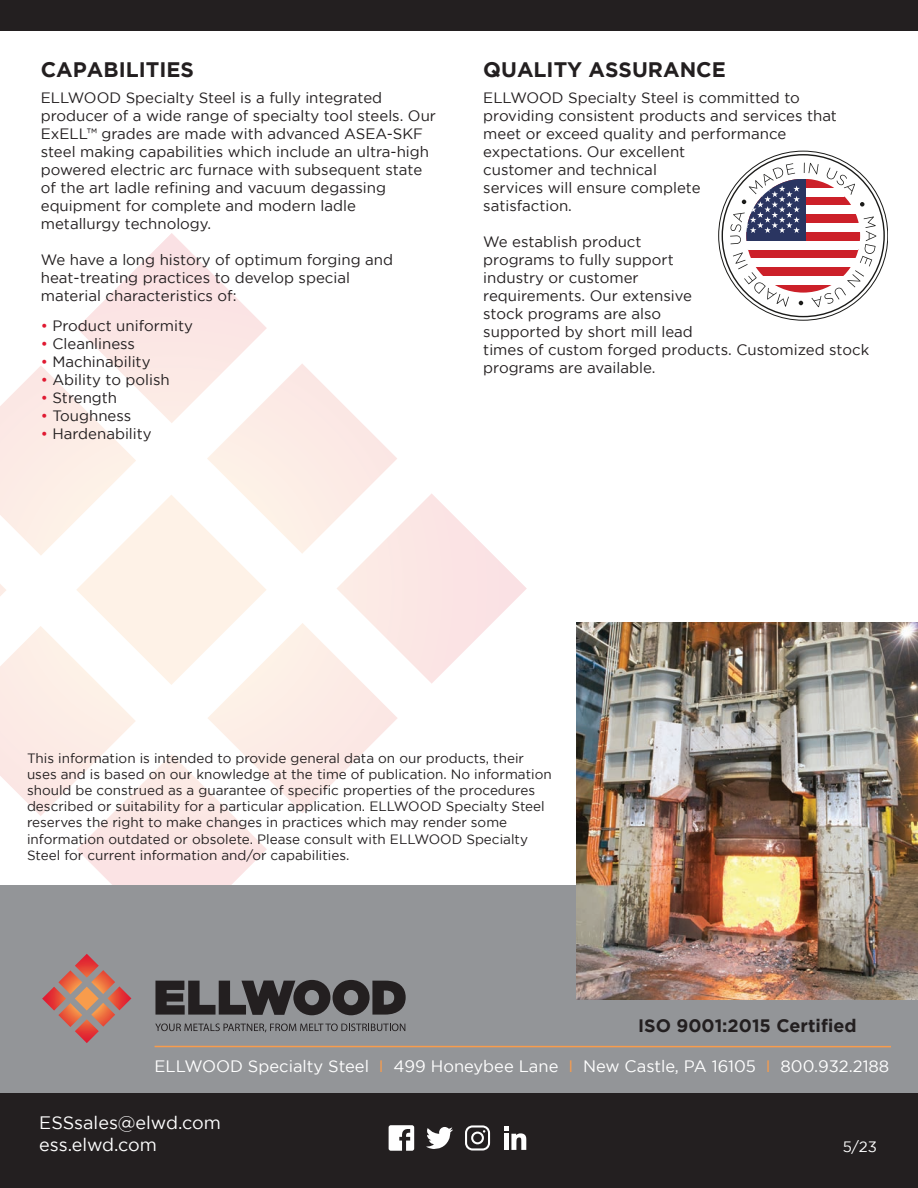
<style>
.page{position:relative;width:918px;height:1188px;background:#fff}
.page>*{position:absolute;margin:0;border:0;box-sizing:border-box;transform-origin:0 0}
.t1{font:700 21px "Gotham";color:#231f20}
.t2{font:18px/21.6px "Gotham";color:#fff}
.t3{font:700 18px "Gotham";color:#231f20}
.t4{font:16.5px "Gotham";color:#fff}
.t5{font:15px/18px "Gotham";color:#231f20}
.t6{font:15px "Gotham";color:#fff}
.t7{font:13.5px/16.2px "Gotham";color:#231f20}
.s1{color:#e01931}
.s2{color:#f89c4c}
</style>
<div class="page">
<svg style="left:0;top:233px;width:527px;height:653px"></svg>
<div style="left:0;top:0;width:918px;height:30px;background:#231f20"></div>
<svg style="left:719px;top:151px;width:169px;height:169px"></svg>
<svg style="left:730px;top:163px;width:146px;height:144px"></svg>
<div style="left:0;top:886px;width:918px;height:301px;background:#939598"></div>
<hr style="left:155px;top:1046px;width:736px;height:1px;background:#f89c4c">
<svg style="left:155px;top:980px;width:251px;height:35px"></svg>
<svg style="left:42px;top:954px;width:89px;height:89px"></svg>
<svg style="left:155px;top:1023px;width:250px;height:9px"></svg>
<img style="left:577px;top:622px;width:341px;height:378px">
<div style="left:0;top:1094px;width:918px;height:94px;background:#231f20"></div>
<svg style="left:389px;top:1125px;width:25px;height:26px"></svg>
<svg style="left:426px;top:1127px;width:27px;height:22px"></svg>
<svg style="left:465px;top:1125px;width:25px;height:25px"></svg>
<svg style="left:504px;top:1126px;width:22px;height:24px"></svg>
<div style="left:504px;top:1134px;width:5px;height:16px;background:#fff"></div>
<h1 class="t1" style="left:41px;top:57px;width:155px">CAPABILITIES</h1>
<p class="t5" style="left:41px;top:89px;width:397px">ELLWOOD Specialty Steel is a fully integrated producer of a wide range of specialty tool steels. Our ExELL™ grades are made with advanced ASEA-SKF steel making capabilities which include an ultra-high powered electric arc furnace with subsequent state of the art ladle refining and vacuum degassing equipment for complete and modern ladle metallurgy technology.</p>
<p class="t5" style="left:41px;top:251px;width:354px">We have a long history of optimum forging and heat-treating practices to develop special material characteristics of:</p>
<p class="t5" style="left:41px;top:317px;width:154px"><span class="s1">•</span> Product uniformity</p>
<p class="t5" style="left:41px;top:335px;width:96px"><span class="s1">•</span> Cleanliness</p>
<p class="t5" style="left:41px;top:353px;width:111px"><span class="s1">•</span> Machinability</p>
<p class="t5" style="left:41px;top:371px;width:131px"><span class="s1">•</span> Ability to polish</p>
<p class="t5" style="left:41px;top:389px;width:78px"><span class="s1">•</span> Strength</p>
<p class="t5" style="left:41px;top:407px;width:92px"><span class="s1">•</span> Toughness</p>
<p class="t5" style="left:41px;top:425px;width:113px"><span class="s1">•</span> Hardenability</p>
<h1 class="t1" style="left:483px;top:57px;width:244px">QUALITY ASSURANCE</h1>
<p class="t5" style="left:483px;top:89px;width:355px">ELLWOOD Specialty Steel is committed to providing consistent products and services that meet or exceed quality and performance expectations. Our excellent<br>customer and technical<br>services will ensure complete<br>satisfaction.</p>
<p class="t5" style="left:483px;top:233px;width:387px">We establish product<br>programs to fully support<br>industry or customer<br>requirements. Our extensive<br>stock programs are also<br>supported by short mill lead<br>times of custom forged products. Customized stock programs are available.</p>
<p class="t7" style="left:27px;top:750px;width:526px">This information is intended to provide general data on our products, their uses and is based on our knowledge at the time of publication. No information should be construed as a guarantee of specific properties of the procedures described or suitability for a particular application. ELLWOOD Specialty Steel reserves the right to make changes in practices which may render some information outdated or obsolete. Please consult with ELLWOOD Specialty Steel for current information and/or capabilities.</p>
<p class="t3" style="left:638px;top:1015px;width:220px">ISO 9001:2015 Certified</p>
<p class="t4" style="left:155px;top:1057px;width:736px">ELLWOOD Specialty Steel <span class="s2">I</span> 499 Honeybee Lane <span class="s2">I</span> New Castle, PA 16105 <span class="s2">I</span> 800.932.2188</p>
<p class="t2" style="left:39px;top:1112px;width:183px">ESSsales@elwd.com ess.elwd.com</p>
<p class="t6" style="left:843px;top:1139px;width:36px">5/23</p>
</div>
